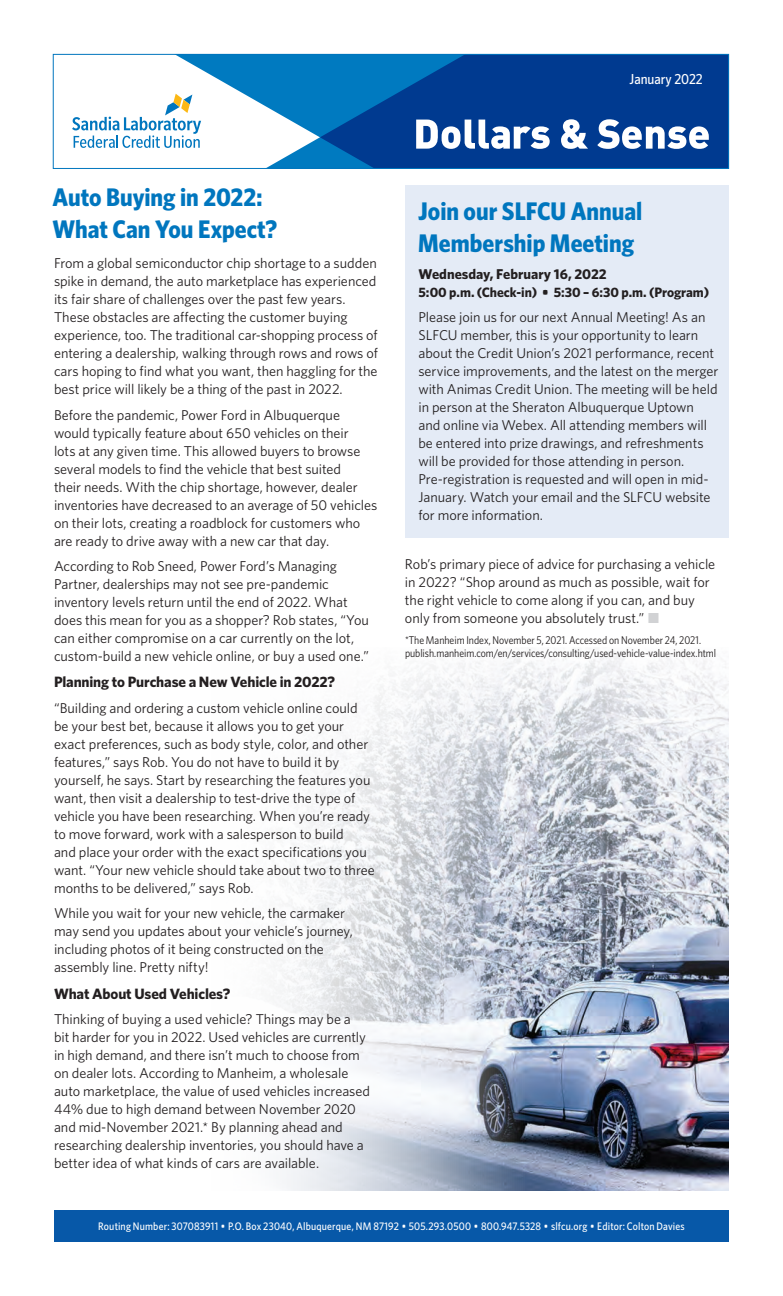
<style>
.page{position:relative;width:783px;height:1296px;background:#fff}
.page>*{position:absolute;margin:0;border:0;box-sizing:border-box;transform-origin:0 0}
.D_S_Header_Body_Copy{font:700 25.5px/31.5px "Whitney Narrow";color:#0076be}
.D_S_Body_Copy{font:700 15px "Whitney";letter-spacing:-.01em;color:#231f20}
.t1{font:500 14.55px "Whitney Narrow";color:#fff}
.D_S_Body_Copy-2{font:14.25px/18px "Whitney";letter-spacing:-.005em;color:#231f20}
.D_S_Body_Copy-3{font:700 14.25px "Whitney";color:#231f20}
.D_S_Body_Copy-4{font:700 13.65px "Whitney";letter-spacing:-.005em;color:#231f20}
.D_S_Body_Copy-5{font:11.25px/13.5px "Whitney Narrow";color:#231f20}
.t2{font:500 10.95px "Whitney Narrow";letter-spacing:.015em;color:#fff}
.s1{color:#d1d2d4}
</style>
<div class="page">
<svg style="left:175px;top:56px;width:552px;height:111px;fill:#003a90"></svg>
<svg style="left:416px;top:120px;width:134px;height:29px"></svg>
<svg style="left:561px;top:119px;width:27px;height:30px"></svg>
<svg style="left:597px;top:119px;width:112px;height:30px"></svg>
<svg style="left:72px;top:94px;width:129px;height:54px"></svg>
<div style="left:53px;top:54px;width:676px;height:115px;border:1px solid #0076be"></div>
<div style="left:54px;top:1211px;width:675px;height:31px;background:#0758a8"></div>
<img style="left:524px;top:651px;width:205px;height:540px">
<svg style="left:276px;top:655px;width:248px;height:536px"></svg>
<div style="left:405px;top:186px;width:324px;height:352px;background:#e4ebf6"></div>
<p class="t1" style="left:630px;top:69px;width:75px">January 2022</p>
<p class="D_S_Header_Body_Copy" style="left:52px;top:181px;width:226px">Auto Buying in 2022:<br>What Can You Expect?</p>
<p class="D_S_Body_Copy-2" style="left:54px;top:254px;width:326px">From a global semiconductor chip shortage to a sudden spike in demand, the auto marketplace has experienced its fair share of challenges over the past few years.<br>These obstacles are affecting the customer buying experience, too. The traditional car-shopping process of entering a dealership, walking through rows and rows of cars hoping to find what you want, then haggling for the best price will likely be a thing of the past in 2022.</p>
<p class="D_S_Body_Copy-2" style="left:54px;top:405px;width:325px">Before the pandemic, Power Ford in Albuquerque would typically feature about 650 vehicles on their<br>lots at any given time. This allowed buyers to browse several models to find the vehicle that best suited<br>their needs. With the chip shortage, however, dealer inventories have decreased to an average of 50 vehicles on their lots, creating a roadblock for customers who are ready to drive away with a new car that day.</p>
<p class="D_S_Body_Copy-2" style="left:54px;top:557px;width:317px">According to Rob Sneed, Power Ford’s Managing Partner, dealerships may not see pre-pandemic inventory levels return until the end of 2022. What does this mean for you as a shopper? Rob states, “You can either compromise on a car currently on the lot, custom-build a new vehicle online, or buy a used one.”</p>
<p class="D_S_Body_Copy" style="left:54px;top:672px;width:283px">Planning to Purchase a New Vehicle in 2022?</p>
<p class="D_S_Body_Copy-2" style="left:54px;top:699px;width:322px">“Building and ordering a custom vehicle online could be your best bet, because it allows you to get your exact preferences, such as body style, color, and other features,” says Rob. You do not have to build it by yourself, he says. Start by researching the features you want, then visit a dealership to test-drive the type of vehicle you have been researching. When you’re ready to move forward, work with a salesperson to build<br>and place your order with the exact specifications you want. “Your new vehicle should take about two to three months to be delivered,” says Rob.</p>
<p class="D_S_Body_Copy-2" style="left:54px;top:904px;width:300px">While you wait for your new vehicle, the carmaker may send you updates about your vehicle’s journey, including photos of it being constructed on the assembly line. Pretty nifty!</p>
<p class="D_S_Body_Copy" style="left:54px;top:983px;width:178px">What About Used Vehicles?</p>
<p class="D_S_Body_Copy-2" style="left:54px;top:1010px;width:318px">Thinking of buying a used vehicle? Things may be a<br>bit harder for you in 2022. Used vehicles are currently in high demand, and there isn’t much to choose from on dealer lots. According to Manheim, a wholesale auto marketplace, the value of used vehicles increased 44% due to high demand between November 2020 and mid-November 2021.* By planning ahead and researching dealership inventories, you should have a better idea of what kinds of cars are available.</p>
<p class="D_S_Header_Body_Copy" style="left:418px;top:195px;width:226px">Join our SLFCU Annual</p>
<p class="D_S_Header_Body_Copy" style="left:418px;top:226px;width:217px">Membership Meeting</p>
<p class="D_S_Body_Copy-3" style="left:418px;top:264px;width:190px">Wednesday, February 16, 2022</p>
<p class="D_S_Body_Copy-4" style="left:418px;top:283px;width:292px">5:00 p.m. (Check-in) • 5:30 – 6:30 p.m. (Program)</p>
<p class="D_S_Body_Copy-2" style="left:418px;top:308px;width:302px">Please join us for our next Annual Meeting! As an SLFCU member, this is your opportunity to learn about the Credit Union’s 2021 performance, recent service improvements, and the latest on the merger with Animas Credit Union. The meeting will be held in person at the Sheraton Albuquerque Uptown and online via Webex. All attending members will be entered into prize drawings, and refreshments will be provided for those attending in person.<br>Pre-registration is requested and will open in mid-January. Watch your email and the SLFCU website for more information.</p>
<p class="D_S_Body_Copy-2" style="left:405px;top:554px;width:312px">Rob’s primary piece of advice for purchasing a vehicle in 2022? “Shop around as much as possible, wait for the right vehicle to come along if you can, and buy only from someone you absolutely trust.” <span class="s1">■</span></p>
<p class="D_S_Body_Copy-5" style="left:405px;top:633px;width:313px">*The Manheim Index, November 5, 2021. Accessed on November 24, 2021. publish.manheim.com/en/services/consulting/used-vehicle-value-index.html</p>
<p class="t2" style="left:98px;top:1219px;width:588px">Routing Number: 307083911 • P.O. Box 23040, Albuquerque, NM 87192 • 505.293.0500 • 800.947.5328 • slfcu.org • Editor: Colton Davies</p>
</div>
